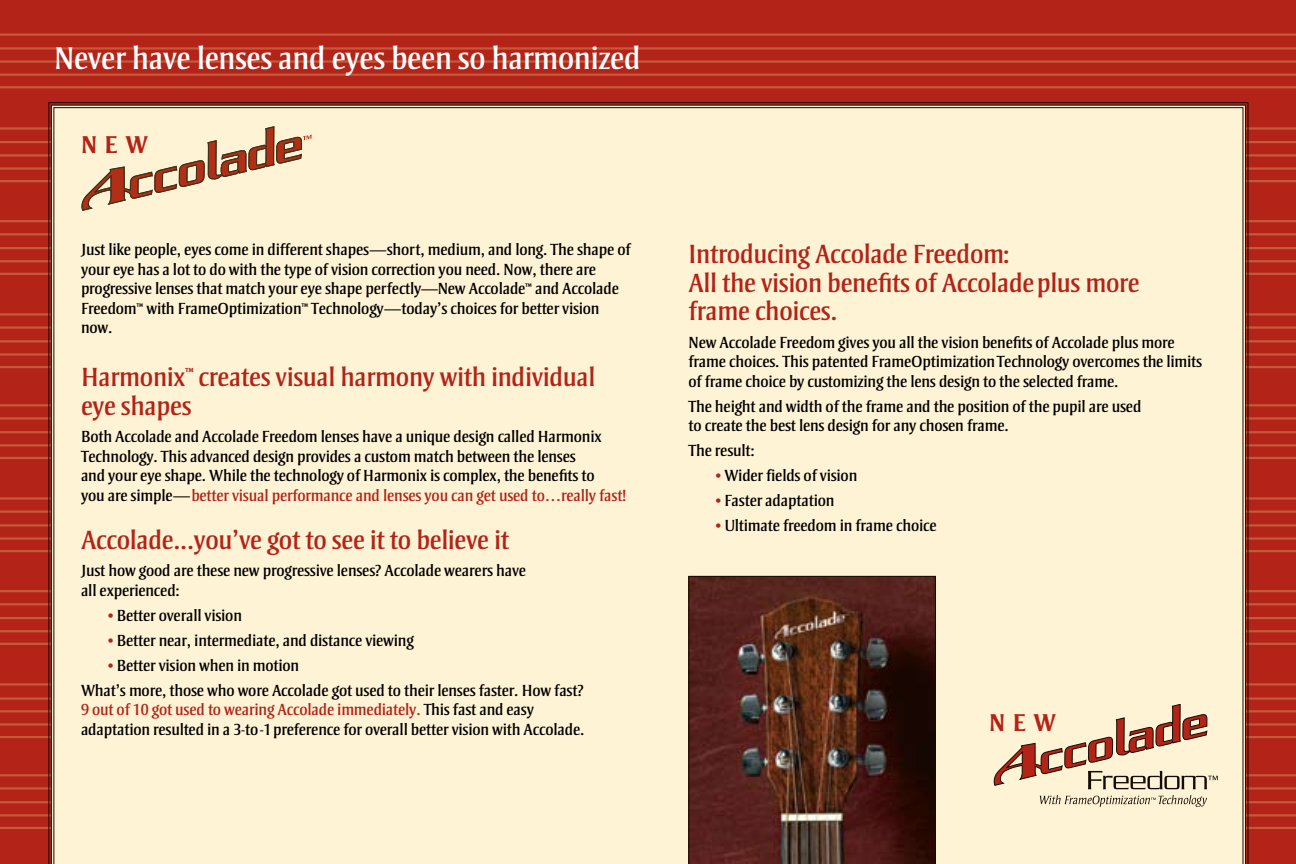
<style>
.page{position:relative;width:1296px;height:864px;background:#b32317}
.page>*{position:absolute;margin:0;border:0;box-sizing:border-box;transform-origin:0 0}
.t1{font:32.4px "Strayhorn";letter-spacing:-.01em;color:#fff}
.t2{font:27px/28.5px "Strayhorn";letter-spacing:-.01em;color:#b32317}
.t3{font:700 25.05px "Strayhorn";letter-spacing:.3em;color:#b32317}
.t4{font:16.5px/19.5px "Strayhorn";letter-spacing:-.01em;color:#000}
.t5{font:10.5px "Strayhorn";color:#b32317}
.s1{color:#b32317}
</style>
<div class="page">
<hr style="left:0;top:34px;width:1296px;height:2px;background:#c5593c">
<hr style="left:0;top:47px;width:1296px;height:3px;background:#c5593c">
<hr style="left:0;top:60px;width:1296px;height:3px;background:#c5593c">
<hr style="left:0;top:74px;width:1296px;height:2px;background:#c5593c">
<hr style="left:0;top:86px;width:1296px;height:2px;background:#c5593c">
<hr style="left:0;top:127px;width:1296px;height:3px;background:#c5593c">
<hr style="left:0;top:141px;width:1296px;height:2px;background:#c5593c">
<hr style="left:0;top:154px;width:1296px;height:3px;background:#c5593c">
<hr style="left:0;top:167px;width:1296px;height:3px;background:#c5593c">
<hr style="left:0;top:180px;width:1296px;height:2px;background:#c5593c">
<hr style="left:0;top:220px;width:1296px;height:2px;background:#c5593c">
<hr style="left:0;top:233px;width:1296px;height:2px;background:#c5593c">
<hr style="left:0;top:247px;width:1296px;height:2px;background:#c5593c">
<hr style="left:0;top:260px;width:1296px;height:2px;background:#c5593c">
<hr style="left:0;top:273px;width:1296px;height:2px;background:#c5593c">
<hr style="left:0;top:313px;width:1296px;height:3px;background:#c5593c">
<hr style="left:0;top:326px;width:1296px;height:3px;background:#c5593c">
<hr style="left:0;top:340px;width:1296px;height:2px;background:#c5593c">
<hr style="left:0;top:353px;width:1296px;height:3px;background:#c5593c">
<hr style="left:0;top:366px;width:1296px;height:2px;background:#c5593c">
<hr style="left:0;top:404px;width:1296px;height:2px;background:#c5593c">
<hr style="left:0;top:417px;width:1296px;height:3px;background:#c5593c">
<hr style="left:0;top:431px;width:1296px;height:2px;background:#c5593c">
<hr style="left:0;top:444px;width:1296px;height:3px;background:#c5593c">
<hr style="left:0;top:457px;width:1296px;height:2px;background:#c5593c">
<hr style="left:0;top:497px;width:1296px;height:3px;background:#c5593c">
<hr style="left:0;top:510px;width:1296px;height:3px;background:#c5593c">
<hr style="left:0;top:524px;width:1296px;height:3px;background:#c5593c">
<hr style="left:0;top:537px;width:1296px;height:3px;background:#c5593c">
<hr style="left:0;top:550px;width:1296px;height:2px;background:#c5593c">
<hr style="left:0;top:590px;width:1296px;height:2px;background:#c5593c">
<hr style="left:0;top:603px;width:1296px;height:2px;background:#c5593c">
<hr style="left:0;top:617px;width:1296px;height:2px;background:#c5593c">
<hr style="left:0;top:630px;width:1296px;height:2px;background:#c5593c">
<hr style="left:0;top:643px;width:1296px;height:2px;background:#c5593c">
<hr style="left:0;top:683px;width:1296px;height:3px;background:#c5593c">
<hr style="left:0;top:697px;width:1296px;height:3px;background:#c5593c">
<hr style="left:0;top:710px;width:1296px;height:2px;background:#c5593c">
<hr style="left:0;top:723px;width:1296px;height:3px;background:#c5593c">
<hr style="left:0;top:736px;width:1296px;height:2px;background:#c5593c">
<hr style="left:0;top:774px;width:1296px;height:2px;background:#c5593c">
<hr style="left:0;top:787px;width:1296px;height:3px;background:#c5593c">
<hr style="left:0;top:801px;width:1296px;height:2px;background:#c5593c">
<hr style="left:0;top:814px;width:1296px;height:3px;background:#c5593c">
<hr style="left:0;top:827px;width:1296px;height:2px;background:#c5593c">
<div style="left:53px;top:107px;width:1190px;height:757px;background:#fff3d5"></div>
<svg style="left:82px;top:126px;width:230px;height:85px;background:#e5caad"></svg>
<svg style="left:688px;top:576px;width:248px;height:288px;background:#4e261e"></svg>
<svg style="left:994px;top:704px;width:224px;height:103px;background:#e0c7ac"></svg>
<h1 class="t1" style="left:54px;top:40px;width:588px">Never have lenses and eyes been so harmonized</h1>
<h3 class="t3" style="left:81px;top:130px;width:69px">NEW</h3>
<p class="t4" style="left:81px;top:240px;width:551px">Just like people, eyes come in different shapes— short, medium, and long. The shape of your eye has a lot to do with the type of vision correction you need. Now, there are progressive lenses that match your eye shape perfectly—New Accolade<sup>™</sup> and Accolade Freedom<sup>™</sup> with FrameOptimization<sup>™</sup> Technology—today’s choices for better vision now.</p>
<h2 class="t2" style="left:81px;top:363px;width:106px">Harmonix</h2>
<p class="t5" style="left:185px;top:365px;width:10px">™</p>
<h2 class="t2" style="left:199px;top:363px;width:398px">creates visual harmony with individual</h2>
<h2 class="t2" style="left:81px;top:392px;width:112px">eye shapes</h2>
<p class="t4" style="left:81px;top:427px;width:547px">Both Accolade and Accolade Freedom lenses have a unique design called Harmonix Technology. This advanced design provides a custom match between the lenses<br>and your eye shape. While the technology of Harmonix is complex, the benefits to<br>you are simple—<span class="s1">better visual performance and lenses you can get used to…really fast!</span></p>
<h2 class="t2" style="left:81px;top:526px;width:430px">Accolade...you’ve got to see it to believe it</h2>
<p class="t4" style="left:81px;top:561px;width:447px">Just how good are these new progressive lenses? Accolade wearers have all experienced:</p>
<p class="t4" style="left:108px;top:606px;width:135px"><span class="s1">•</span> Better overall vision</p>
<p class="t4" style="left:108px;top:631px;width:307px"><span class="s1">•</span> Better near, intermediate, and distance viewing</p>
<p class="t4" style="left:81px;top:653px;width:504px;line-height:24.9px;text-indent:27px"><span class="s1">•</span> Better vision when in motion<br>What’s more, those who wore Accolade got used to their lenses faster. How fast?</p>
<p class="t4" style="left:81px;top:700px;width:505px"><span class="s1">9 out of 10 got used to wearing Accolade immediately.</span> This fast and easy adaptation resulted in a 3-to -1 preference for overall better vision with Accolade.</p>
<h2 class="t2" style="left:688px;top:240px;width:453px">Introducing Accolade Freedom:<br>All the vision benefits of Accolade plus more frame choices.</h2>
<p class="t4" style="left:688px;top:333px;width:515px">New Accolade Freedom gives you all the vision benefits of Accolade plus more frame choices. This patented FrameOptimization Technology overcomes the limits of frame choice by customizing the lens design to the selected frame.</p>
<p class="t4" style="left:688px;top:397px;width:454px">The height and width of the frame and the position of the pupil are used to create the best lens design for any chosen frame.</p>
<p class="t4" style="left:688px;top:441px;width:68px">The result:</p>
<p class="t4" style="left:715px;top:466px;width:143px"><span class="s1">•</span> Wider fields of vision</p>
<p class="t4" style="left:715px;top:491px;width:120px"><span class="s1">•</span> Faster adaptation</p>
<p class="t4" style="left:715px;top:516px;width:223px"><span class="s1">•</span> Ultimate freedom in frame choice</p>
<h3 class="t3" style="left:989px;top:708px;width:69px">NEW</h3>
</div>
